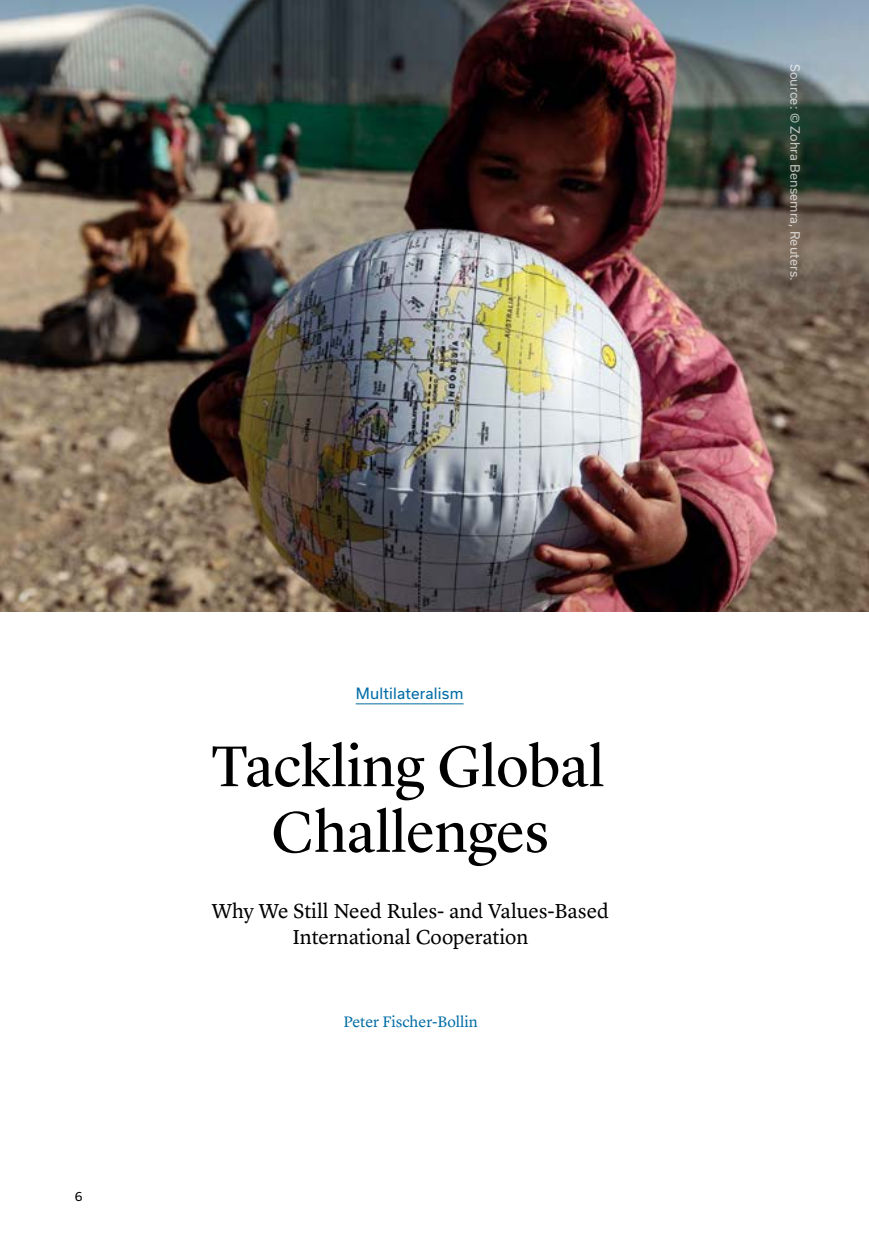
<style>
.page{position:relative;width:869px;height:1246px;background:#fff}
.page>*{position:absolute;margin:0;border:0;box-sizing:border-box;transform-origin:0 0}
.Header1{font:59.5px/65.6px "Lyon Display";color:#000;text-align:center}
.Header2{font:21px/26.2px "Lyon Text";letter-spacing:-.005em;color:#000;text-align:center}
.Author{font:15.75px "Lyon Text";color:#006ca6}
.t1{font:14.88px "Usual";letter-spacing:.015em;color:#006ca6}
.t2{font:12.25px "Usual";letter-spacing:.01em;color:#fff}
.t3{font:12.25px "Usual";color:#000}
</style>
<div class="page">
<hr style="left:355px;top:703px;width:108px;height:1px;background:#006ca6">
<img style="left:0;top:0;width:868px;height:611px">
<p class="t3" style="left:75px;top:1188px;width:9px">6</p>
<p class="t1" style="left:355px;top:684px;width:109px">Multilateralism</p>
<p class="Header1" style="left:211px;top:728px;width:395px">Tackling Global<br>Challenges</p>
<p class="Header2" style="left:212px;top:895px;width:398px">Why We Still Need Rules- and Values-Based<br>International Cooperation</p>
<p class="Author" style="left:343px;top:1009px;width:136px">Peter Fischer-Bollin</p>
<p class="t2" style="left:801px;top:64px;width:218px;rotate:90deg">Source: © Zohra Bensemra, Reuters.</p>
</div>
